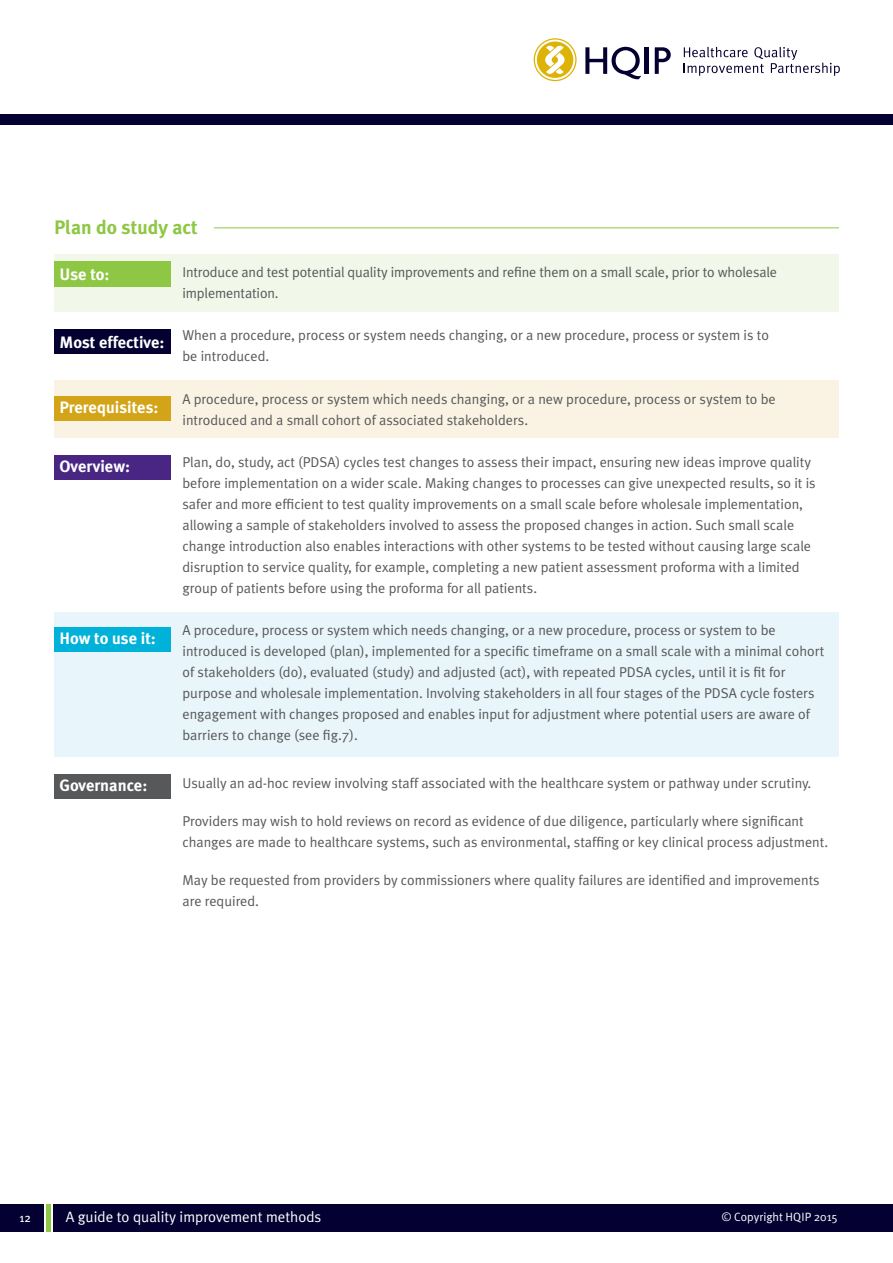
<style>
.page{position:relative;width:893px;height:1263px;background:#fff}
.page>*{position:absolute;margin:0;border:0;box-sizing:border-box;transform-origin:0 0}
.t1{font:700 19.5px "Meta Plus";color:#8ec743}
.t2{font:700 16.5px "Meta Plus";color:#fff}
.t3{font:15px "Meta Plus Normal";color:#fff}
.t4{font:14.25px/21px "Meta Plus Normal";color:#57585a}
.t5{font:12px "Meta Plus Normal";color:#fff}
.t6{font:12px "Meta Plus";color:#fff}
</style>
<div class="page">
<div style="left:0;top:115px;width:893px;height:10px;background:#040031"></div>
<div style="left:46px;top:1204px;width:5px;height:28px;background:#8ec743"></div>
<div style="left:0;top:1204px;width:43px;height:28px;background:#040031"></div>
<div style="left:54px;top:1204px;width:839px;height:28px;background:#040031"></div>
<svg style="left:684px;top:47px;width:156px;height:29px"></svg>
<svg style="left:534px;top:38px;width:43px;height:43px"></svg>
<svg style="left:585px;top:47px;width:56px;height:32px"></svg>
<hr style="left:645px;top:47px;width:4px;height:27px;background:#040031">
<svg style="left:655px;top:47px;width:16px;height:27px"></svg>
<div style="left:54px;top:254px;width:785px;height:58px;background:#f2f8e9"></div>
<div style="left:54px;top:381px;width:785px;height:57px;background:#faf3e3"></div>
<div style="left:54px;top:613px;width:785px;height:144px;background:#e8f5fa"></div>
<div style="left:54px;top:261px;width:116px;height:26px;background:#8ec743"></div>
<div style="left:54px;top:330px;width:116px;height:24px;background:#040031"></div>
<div style="left:54px;top:396px;width:116px;height:25px;background:#d3a417"></div>
<div style="left:54px;top:455px;width:116px;height:24px;background:#492683"></div>
<div style="left:54px;top:627px;width:116px;height:25px;background:#00b1d9"></div>
<hr style="left:214px;top:227px;width:625px;height:1px;background:#8ec743">
<div style="left:54px;top:774px;width:116px;height:24px;background:#57585a"></div>
<h1 class="t1" style="left:54px;top:216px;width:145px">Plan do study act</h1>
<p class="t2" style="left:60px;top:264px;width:52px">Use to:</p>
<p class="t4" style="left:182px;top:261px;width:596px">Introduce and test potential quality improvements and refine them on a small scale, prior to wholesale implementation.</p>
<p class="t4" style="left:182px;top:325px;width:588px">When a procedure, process or system needs changing, or a new procedure, process or system is to be introduced.</p>
<p class="t4" style="left:182px;top:388px;width:595px">A procedure, process or system which needs changing, or a new procedure, process or system to be introduced and a small cohort of associated stakeholders.</p>
<p class="t4" style="left:182px;top:451px;width:635px">Plan, do, study, act (PDSA) cycles test changes to assess their impact, ensuring new ideas improve quality before implementation on a wider scale. Making changes to processes can give unexpected results, so it is safer and more efficient to test quality improvements on a small scale before wholesale implementation, allowing a sample of stakeholders involved to assess the proposed changes in action. Such small scale change introduction also enables interactions with other systems to be tested without causing large scale disruption to service quality, for example, completing a new patient assessment proforma with a limited group of patients before using the proforma for all patients.</p>
<p class="t4" style="left:182px;top:620px;width:643px">A procedure, process or system which needs changing, or a new procedure, process or system to be introduced is developed (plan), implemented for a specific timeframe on a small scale with a minimal cohort of stakeholders (do), evaluated (study) and adjusted (act), with repeated PDSA cycles, until it is fit for purpose and wholesale implementation. Involving stakeholders in all four stages of the PDSA cycle fosters engagement with changes proposed and enables input for adjustment where potential users are aware of barriers to change (see fig.7).</p>
<p class="t2" style="left:60px;top:332px;width:106px">Most effective:</p>
<p class="t2" style="left:60px;top:398px;width:100px">Prerequisites:</p>
<p class="t2" style="left:60px;top:457px;width:72px">Overview:</p>
<p class="t2" style="left:60px;top:629px;width:98px">How to use it:</p>
<p class="t2" style="left:60px;top:775px;width:89px">Governance:</p>
<p class="t4" style="left:182px;top:773px;width:630px">Usually an ad-hoc review involving staff associated with the healthcare system or pathway under scrutiny.</p>
<p class="t4" style="left:182px;top:811px;width:647px">Providers may wish to hold reviews on record as evidence of due diligence, particularly where significant changes are made to healthcare systems, such as environmental, staffing or key clinical process adjustment.</p>
<p class="t4" style="left:182px;top:870px;width:639px">May be requested from providers by commissioners where quality failures are identified and improvements are required.</p>
<p class="t6" style="left:20px;top:1211px;width:13px">12</p>
<p class="t3" style="left:66px;top:1208px;width:257px">A guide to quality improvement methods</p>
<p class="t5" style="left:722px;top:1209px;width:118px">© Copyright HQIP 2015</p>
</div>
